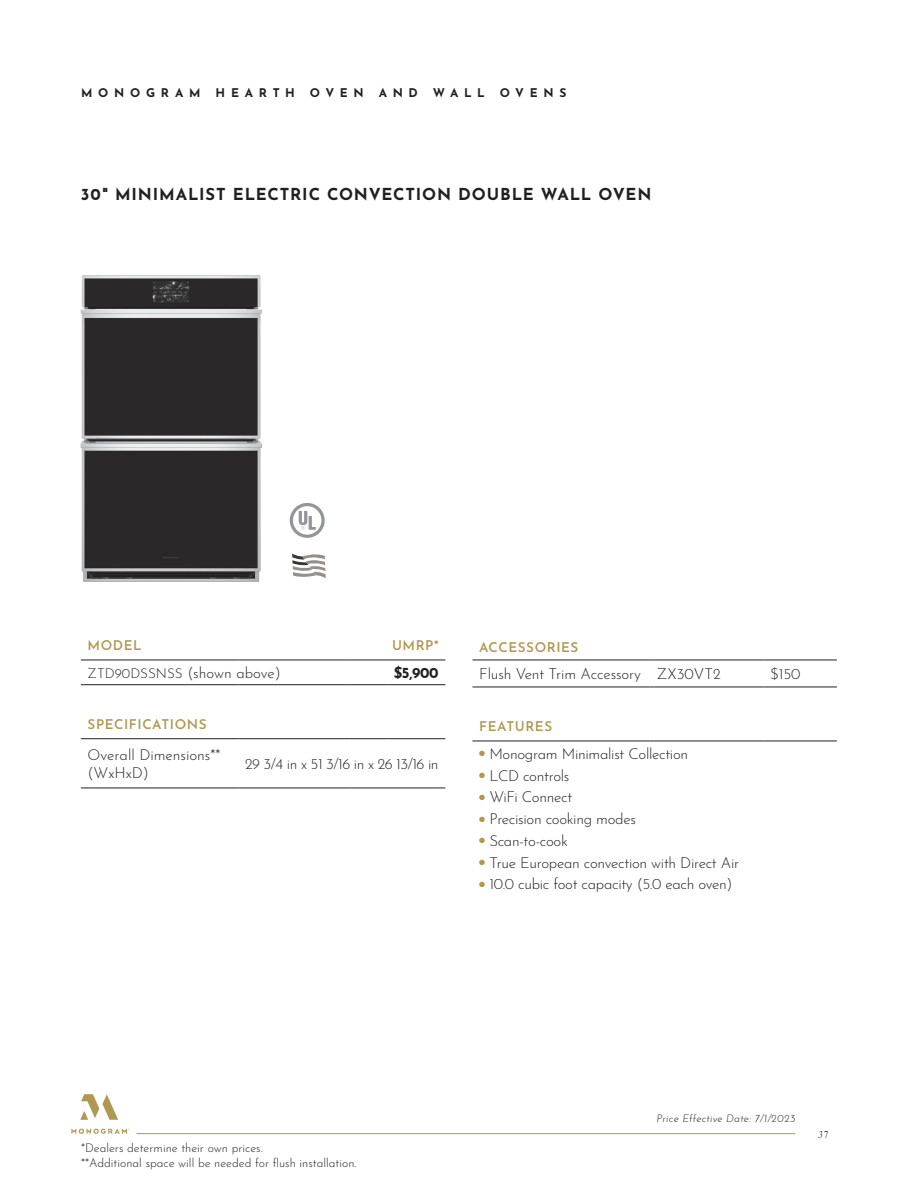
<style>
.page{position:relative;width:918px;height:1188px;background:#fff}
.page>*{position:absolute;margin:0;border:0;box-sizing:border-box;transform-origin:0 0}
.t1{font:700 16.5px "Josefin Sans";letter-spacing:.05em;color:#231f20}
.t2{font:300 15px "Josefin Sans";letter-spacing:-.02em;color:#231f20}
.t3{font:300 15px/18px "Josefin Sans";color:#231f20}
.t4{font:700 15px "Josefin Sans";color:#231f20}
.t5{font:600 13.5px "Josefin Sans";letter-spacing:.04em;color:#ae9852}
.t6{font:300 12px/14.4px "Josefin Sans";color:#231f20}
.t7{font:700 12px "Josefin Sans";letter-spacing:.475em;color:#231f20}
.t8{font:italic 300 10.5px "Josefin Sans";letter-spacing:.02em;color:#231f20}
.t9{font:italic 10.5px "Cardo";color:#231f20;scale:.75 1}
.s1{font-size:13.5px}
</style>
<div class="page">
<img style="left:80px;top:275px;width:182px;height:306px">
<svg style="left:290px;top:503px;width:35px;height:35px"></svg>
<hr style="left:81px;top:788px;width:157px;height:1px;background:#231f20">
<hr style="left:238px;top:788px;width:111px;height:1px;background:#231f20">
<hr style="left:349px;top:788px;width:39px;height:1px;background:#231f20">
<hr style="left:388px;top:788px;width:57px;height:1px;background:#231f20">
<hr style="left:81px;top:660px;width:157px;height:1px;background:#231f20">
<hr style="left:238px;top:660px;width:111px;height:1px;background:#231f20">
<hr style="left:349px;top:660px;width:39px;height:1px;background:#231f20">
<hr style="left:388px;top:660px;width:57px;height:1px;background:#231f20">
<hr style="left:81px;top:738px;width:157px;height:1px;background:#231f20">
<hr style="left:238px;top:738px;width:111px;height:1px;background:#231f20">
<hr style="left:349px;top:738px;width:39px;height:1px;background:#231f20">
<hr style="left:388px;top:738px;width:57px;height:1px;background:#231f20">
<hr style="left:81px;top:684px;width:157px;height:1px;background:#231f20">
<hr style="left:238px;top:684px;width:111px;height:1px;background:#231f20">
<hr style="left:349px;top:684px;width:39px;height:1px;background:#231f20">
<hr style="left:388px;top:684px;width:57px;height:1px;background:#231f20">
<svg style="left:292px;top:553px;width:34px;height:26px"></svg>
<hr style="left:472px;top:660px;width:178px;height:1px;background:#231f20">
<hr style="left:655px;top:660px;width:108px;height:1px;background:#231f20">
<hr style="left:763px;top:660px;width:74px;height:1px;background:#231f20">
<hr style="left:472px;top:741px;width:178px;height:1px;background:#231f20">
<hr style="left:655px;top:741px;width:108px;height:1px;background:#231f20">
<hr style="left:763px;top:741px;width:74px;height:1px;background:#231f20">
<hr style="left:472px;top:687px;width:178px;height:1px;background:#231f20">
<hr style="left:655px;top:687px;width:108px;height:1px;background:#231f20">
<hr style="left:763px;top:687px;width:74px;height:1px;background:#231f20">
<svg style="left:71px;top:1094px;width:59px;height:40px"></svg>
<hr style="left:136px;top:1133px;width:659px;height:1px;background:#ae9852">
<p class="t7" style="left:81px;top:82px;width:487px">MONOGRAM HEARTH OVEN AND WALL OVENS</p>
<p class="t1" style="left:81px;top:180px;width:572px">30" MINIMALIST ELECTRIC CONVECTION DOUBLE WALL OVEN</p>
<p class="t5" style="left:88px;top:635px;width:55px">MODEL</p>
<p class="t5" style="left:392px;top:635px;width:48px">UMRP*</p>
<p class="t3" style="left:88px;top:662px;width:195px"><span class="s1">ZTD90DSSNSS</span> (shown above)</p>
<p class="t4" style="left:394px;top:659px;width:46px">$5,900</p>
<p class="t5" style="left:88px;top:714px;width:120px">SPECIFICATIONS</p>
<p class="t3" style="left:88px;top:744px;width:134px">Overall Dimensions** (WxHxD)</p>
<p class="t2" style="left:245px;top:752px;width:195px">29 3/4 in x 51 3/16 in x 26 13/16 in</p>
<p class="t5" style="left:479px;top:637px;width:101px">ACCESSORIES</p>
<p class="t2" style="left:479px;top:662px;width:243px">Flush Vent Trim Accessory ZX30VT2</p>
<p class="t2" style="left:770px;top:662px;width:32px">$150</p>
<p class="t5" style="left:479px;top:716px;width:74px">FEATURES</p>
<p class="t2" style="left:479px;top:742px;width:210px"><sup>●</sup> Monogram Minimalist Collection</p>
<p class="t2" style="left:479px;top:764px;width:92px"><sup>●</sup> LCD controls</p>
<p class="t2" style="left:479px;top:786px;width:94px"><sup>●</sup> WiFi Connect</p>
<p class="t2" style="left:479px;top:807px;width:158px"><sup>●</sup> Precision cooking modes</p>
<p class="t2" style="left:479px;top:829px;width:90px"><sup>●</sup> Scan-to-cook</p>
<p class="t2" style="left:479px;top:851px;width:262px"><sup>●</sup> True European convection with Direct Air</p>
<p class="t2" style="left:479px;top:873px;width:255px"><sup>●</sup> 10.0 cubic foot capacity (5.0 each oven)</p>
<p class="t6" style="left:81px;top:1140px;width:277px">*Dealers determine their own prices.<br>**Additional space will be needed for flush installation.</p>
<p class="t8" style="left:657px;top:1109px;width:140px">Price Effective Date: 7/1/2023</p>
<p class="t9" style="left:818px;top:1128px;width:14px">37</p>
</div>
